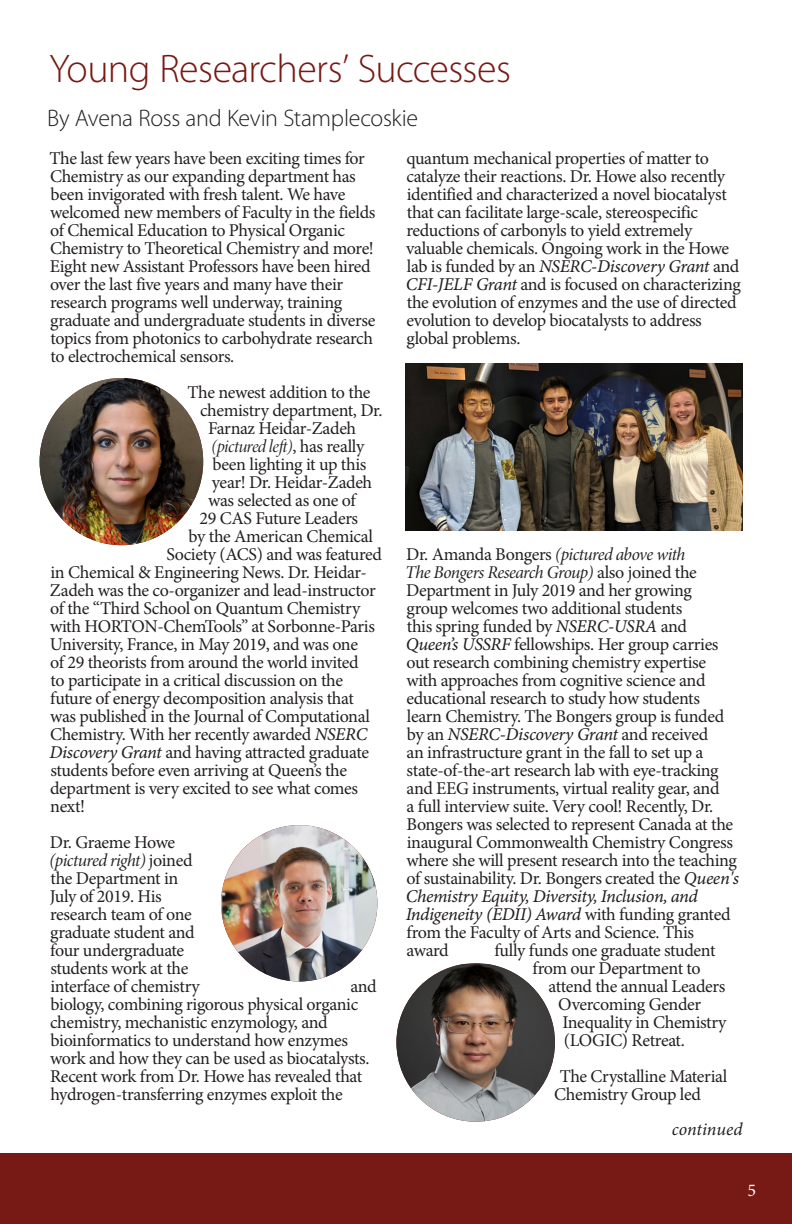
<style>
.page{position:relative;width:792px;height:1224px;background:#fff}
.page>*{position:absolute;margin:0;border:0;box-sizing:border-box;transform-origin:0 0}
.t1{font:300 40px "Myriad Pro";letter-spacing:-.015em;color:#771914}
.t2{font:300 24px "Myriad Pro";letter-spacing:-.015em;color:#231f20}
.Paragraph_Style_1_co{font:18px/18px "Minion Pro";letter-spacing:-.02em;color:#231f20}
.Paragraph_Style_1_co-2{font:18px "Minion Pro It Disp";letter-spacing:-.025em;color:#231f20}
.t3{font:italic 18px "Minion Pro";color:#231f20}
.t4{font:18px "Minion Pro";color:#fff}
.s1{font-family:"Minion Pro"}
.s2{font-family:"Minion Pro It Capt"}
.s3{font-family:"Minion Pro It Subh"}
</style>
<div class="page">
<div style="left:0;top:1153px;width:792px;height:71px;background:#771914"></div>
<img style="left:40px;top:378px;width:163px;height:167px">
<img style="left:221px;top:825px;width:156px;height:157px;border-radius:78px">
<img style="left:406px;top:364px;width:337px;height:167px">
<img style="left:396px;top:964px;width:159px;height:158px">
<p class="t1" style="left:49px;top:47px;width:463px">Young Researchers’ Successes</p>
<p class="t2" style="left:47px;top:105px;width:373px">By Avena Ross and Kevin Stamplecoskie</p>
<p class="Paragraph_Style_1_co" style="left:49px;top:150px;width:328px">The last few years have been exciting times for Chemistry as our expanding department has been invigorated with fresh talent. We have welcomed new members of Faculty in the fields of Chemical Education to Physical Organic Chemistry to Theoretical Chemistry and more!<br>Eight new Assistant Professors have been hired over the last five years and many have their research programs well underway, training graduate and undergraduate students in diverse topics from photonics to carbohydrate research to electrochemical sensors.</p>
<p class="Paragraph_Style_1_co" style="left:187px;top:384px;width:185px">The newest addition to the</p>
<p class="Paragraph_Style_1_co" style="left:200px;top:402px;width:184px">chemistry department, Dr.</p>
<p class="Paragraph_Style_1_co" style="left:208px;top:420px;width:150px">Farnaz Heidar-Zadeh</p>
<p class="Paragraph_Style_1_co-2" style="left:212px;top:436px;width:154px">(pictured left)<span class="s1">, has really</span></p>
<p class="Paragraph_Style_1_co" style="left:213px;top:456px;width:155px">been lighting it up this</p>
<p class="Paragraph_Style_1_co" style="left:212px;top:474px;width:162px">year! Dr. Heidar-Zadeh</p>
<p class="Paragraph_Style_1_co" style="left:208px;top:492px;width:149px">was selected as one of</p>
<p class="Paragraph_Style_1_co" style="left:200px;top:510px;width:160px">29 CAS Future Leaders</p>
<p class="Paragraph_Style_1_co" style="left:189px;top:528px;width:186px">by the American Chemical</p>
<p class="Paragraph_Style_1_co" style="left:166px;top:546px;width:217px">Society (ACS) and was featured</p>
<p class="Paragraph_Style_1_co" style="left:50px;top:564px;width:318px">in Chemical &amp; Engineering News. Dr. Heidar-</p>
<p class="Paragraph_Style_1_co" style="left:50px;top:582px;width:327px">Zadeh was the co-organizer and lead-instructor</p>
<p class="Paragraph_Style_1_co" style="left:50px;top:600px;width:312px">of the “Third School on Quantum Chemistry</p>
<p class="Paragraph_Style_1_co" style="left:50px;top:618px;width:326px">with HORTON-ChemTools” at Sorbonne-Paris</p>
<p class="Paragraph_Style_1_co" style="left:50px;top:636px;width:310px">University, France, in May 2019, and was one</p>
<p class="Paragraph_Style_1_co" style="left:50px;top:654px;width:310px">of 29 theorists from around the world invited</p>
<p class="Paragraph_Style_1_co" style="left:50px;top:672px;width:294px">to participate in a critical discussion on the</p>
<p class="Paragraph_Style_1_co" style="left:50px;top:690px;width:305px">future of energy decomposition analysis that</p>
<p class="Paragraph_Style_1_co" style="left:50px;top:708px;width:321px">was published in the Journal of Computational</p>
<p class="Paragraph_Style_1_co" style="left:50px;top:726px;width:319px">Chemistry. With her recently awarded <span class="s2">NSERC</span></p>
<p class="Paragraph_Style_1_co" style="left:49px;top:744px;width:321px"><span class="s2">Discovery Grant</span> and having attracted graduate</p>
<p class="Paragraph_Style_1_co" style="left:50px;top:762px;width:298px">students before even arriving at Queen’s the</p>
<p class="Paragraph_Style_1_co" style="left:50px;top:780px;width:310px">department is very excited to see what comes</p>
<p class="Paragraph_Style_1_co" style="left:50px;top:798px;width:36px">next!</p>
<p class="Paragraph_Style_1_co" style="left:50px;top:834px;width:152px">Dr. Graeme Howe <span class="s3">(pictured right)</span> joined the Department in<br>July of 2019. His research team of one graduate student and four undergraduate students work at the interface of chemistry</p>
<p class="Paragraph_Style_1_co" style="left:50px;top:978px;width:328px;text-indent:300px">and biology, combining rigorous physical organic chemistry, mechanistic enzymology, and bioinformatics to understand how enzymes work and how they can be used as biocatalysts.<br>Recent work from Dr. Howe has revealed that hydrogen-transferring enzymes exploit the</p>
<p class="Paragraph_Style_1_co" style="left:406px;top:150px;width:337px">quantum mechanical properties of matter to catalyze their reactions. Dr. Howe also recently identified and characterized a novel biocatalyst that can facilitate large-scale, stereospecific reductions of carbonyls to yield extremely valuable chemicals. Ongoing work in the Howe lab is funded by an <span class="s2">NSERC-Discovery Grant</span> and <span class="s2">CFI-JELF Grant</span> and is focused on characterizing the evolution of enzymes and the use of directed evolution to develop biocatalysts to address global problems.</p>
<p class="Paragraph_Style_1_co" style="left:405px;top:546px;width:335px">Dr. Amanda Bongers <span class="s3">(pictured above with<br>The Bongers Research Group)</span> also joined the Department in July 2019 and her growing<br>group welcomes two additional students<br>this spring funded by <span class="s2">NSERC-USRA</span> and <span class="s2">Queen’s USSRF</span> fellowships. Her group carries out research combining chemistry expertise with approaches from cognitive science and educational research to study how students<br>learn Chemistry. The Bongers group is funded by an <span class="s2">NSERC-Discovery Grant</span> and received<br>an infrastructure grant in the fall to set up a state-of-the-art research lab with eye-tracking and EEG instruments, virtual reality gear, and<br>a full interview suite. Very cool! Recently, Dr.<br>Bongers was selected to represent Canada at the inaugural Commonwealth Chemistry Congress where she will present research into the teaching of sustainability. Dr. Bongers created the <span class="s2">Queen's Chemistry Equity, Diversity, Inclusion, and Indigeneity (EDII) Award</span> with funding granted from the Faculty of Arts and Science. This award</p>
<p class="Paragraph_Style_1_co" style="left:495px;top:942px;width:222px">fully funds one graduate student</p>
<p class="Paragraph_Style_1_co" style="left:533px;top:960px;width:170px">from our Department to</p>
<p class="Paragraph_Style_1_co" style="left:549px;top:978px;width:178px">attend the annual Leaders</p>
<p class="Paragraph_Style_1_co" style="left:558px;top:996px;width:144px">Overcoming Gender</p>
<p class="Paragraph_Style_1_co" style="left:562px;top:1014px;width:166px">Inequality in Chemistry</p>
<p class="Paragraph_Style_1_co" style="left:564px;top:1032px;width:123px">(LOGIC) Retreat.</p>
<p class="Paragraph_Style_1_co" style="left:554px;top:1068px;width:175px;text-indent:5px">The Crystalline Material<br>Chemistry Group led</p>
<p class="t3" style="left:672px;top:1117px;width:72px">continued</p>
<p class="t4" style="left:747px;top:1178px;width:10px">5</p>
</div>
